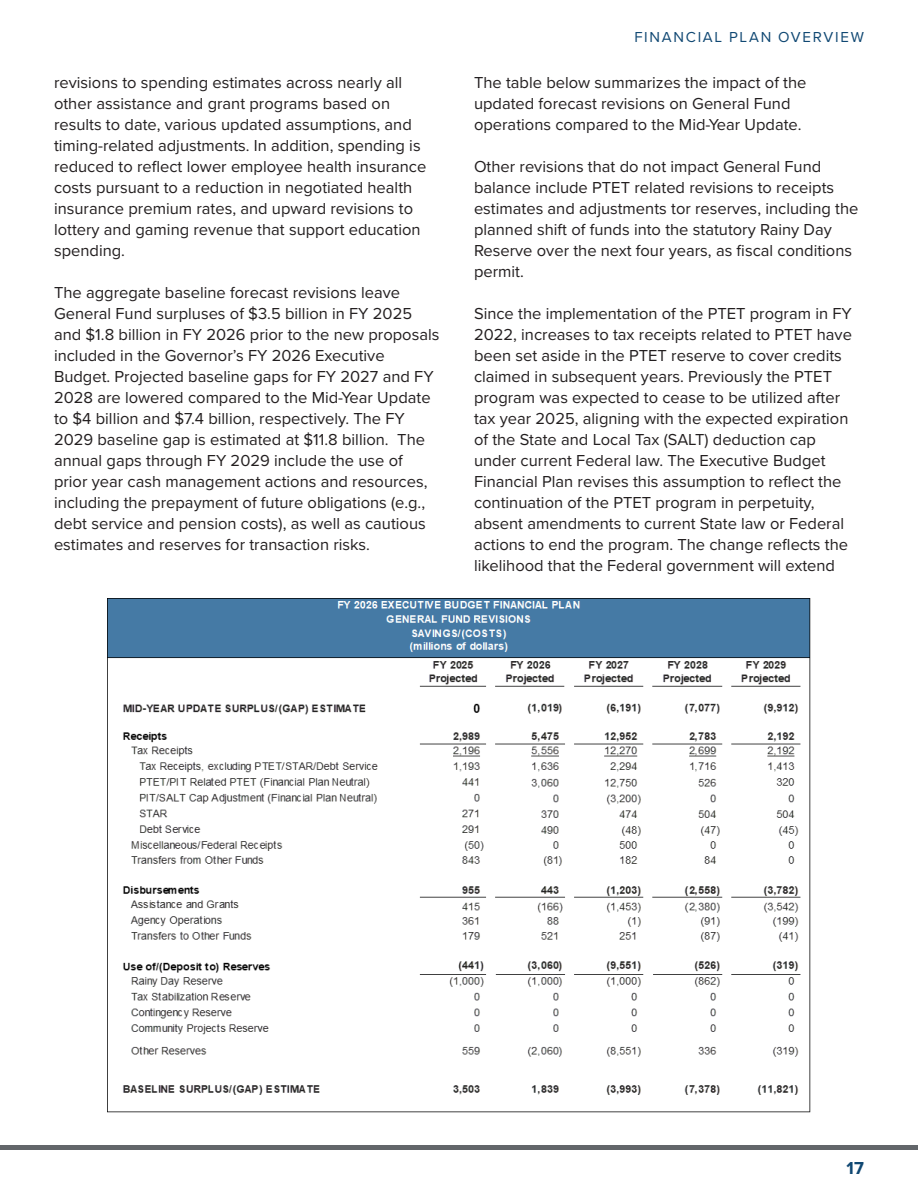
<style>
.page{position:relative;width:918px;height:1188px;background:#fff}
.page>*{position:absolute;margin:0;border:0;box-sizing:border-box;transform-origin:0 0}
.t1{font:700 18px "Proxima Nova";color:#104873}
.t2{font:16.5px/21px "Proxima Nova";color:#231f20}
.t3{font:15px "Proxima Nova";letter-spacing:.115em;color:#104873}
</style>
<div class="page">
<div style="left:0;top:1145px;width:918px;height:5px;background:#63666a"></div>
<img style="left:108px;top:598px;width:702px;height:515px">
<p class="t2" style="left:54px;top:71px;width:374px">revisions to spending estimates across nearly all other assistance and grant programs based on results to date, various updated assumptions, and timing-related adjustments. In addition, spending is reduced to reflect lower employee health insurance costs pursuant to a reduction in negotiated health insurance premium rates, and upward revisions to lottery and gaming revenue that support education spending.</p>
<p class="t2" style="left:54px;top:281px;width:387px">The aggregate baseline forecast revisions leave General Fund surpluses of $3.5 billion in FY 2025 and $1.8 billion in FY 2026 prior to the new proposals included in the Governor’s FY 2026 Executive Budget. Projected baseline gaps for FY 2027 and FY 2028 are lowered compared to the Mid-Year Update to $4 billion and $7.4 billion, respectively. The FY 2029 baseline gap is estimated at $11.8 billion. The annual gaps through FY 2029 include the use of prior year cash management actions and resources, including the prepayment of future obligations (e.g., debt service and pension costs), as well as cautious estimates and reserves for transaction risks.</p>
<p class="t3" style="left:634px;top:26px;width:231px">FINANCIAL PLAN OVERVIEW</p>
<p class="t2" style="left:474px;top:71px;width:334px">The table below summarizes the impact of the updated forecast revisions on General Fund operations compared to the Mid-Year Update.</p>
<p class="t2" style="left:474px;top:155px;width:386px">Other revisions that do not impact General Fund balance include PTET related revisions to receipts estimates and adjustments tor reserves, including the planned shift of funds into the statutory Rainy Day Reserve over the next four years, as fiscal conditions permit.</p>
<p class="t2" style="left:474px;top:302px;width:379px">Since the implementation of the PTET program in FY 2022, increases to tax receipts related to PTET have been set aside in the PTET reserve to cover credits claimed in subsequent years. Previously the PTET program was expected to cease to be utilized after tax year 2025, aligning with the expected expiration of the State and Local Tax (SALT) deduction cap under current Federal law. The Executive Budget Financial Plan revises this assumption to reflect the continuation of the PTET program in perpetuity, absent amendments to current State law or Federal actions to end the program. The change reflects the likelihood that the Federal government will extend</p>
<p class="t1" style="left:847px;top:1155px;width:19px">17</p>
</div>
